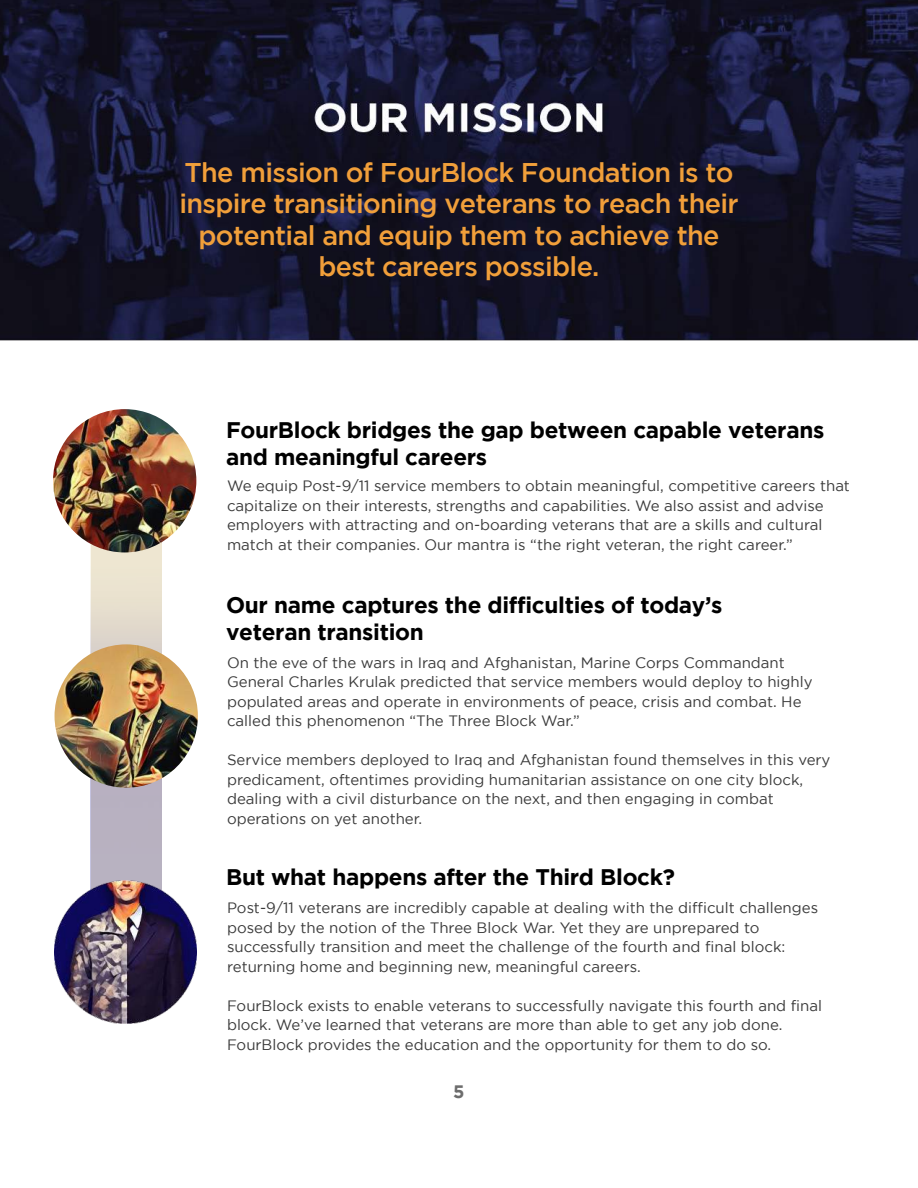
<style>
.page{position:relative;width:918px;height:1188px;background:#fff}
.page>*{position:absolute;margin:0;border:0;box-sizing:border-box;transform-origin:0 0}
.t1{font:500 27px/31.5px "Gotham";letter-spacing:-.025em;color:#f19f3a;text-align:center}
.t2{font:700 22.5px/27px "Gotham";letter-spacing:-.015em;color:#000}
.t3{font:700 18px "Gotham";color:#6d6d6d}
.t4{font:15px/19.5px "Gotham";color:#3a3a3a}
</style>
<div class="page">
<img style="left:0;top:0;width:918px;height:1024px">
<img style="left:91px;top:542px;width:71px;height:338px">
<img style="left:54px;top:880px;width:143px;height:143px">
<img style="left:53px;top:409px;width:143px;height:143px;border-radius:72px">
<img style="left:55px;top:644px;width:143px;height:144px;border-radius:72px">
<h1 class="t1" style="left:179px;top:156px;width:561px">The mission of FourBlock Foundation is to inspire transitioning veterans to reach their potential and equip them to achieve the best careers possible.</h1>
<h2 class="t2" style="left:226px;top:416px;width:600px">FourBlock bridges the gap between capable veterans and meaningful careers</h2>
<p class="t4" style="left:227px;top:476px;width:624px">We equip Post-9/11 service members to obtain meaningful, competitive careers that capitalize on their interests, strengths and capabilities. We also assist and advise employers with attracting and on-boarding veterans that are a skills and cultural match at their companies. Our mantra is “the right veteran, the right career.”</p>
<h2 class="t2" style="left:226px;top:591px;width:498px">Our name captures the difficulties of today’s veteran transition</h2>
<p class="t4" style="left:227px;top:652px;width:587px">On the eve of the wars in Iraq and Afghanistan, Marine Corps Commandant General Charles Krulak predicted that service members would deploy to highly populated areas and operate in environments of peace, crisis and combat. He called this phenomenon “The Three Block War.”</p>
<p class="t4" style="left:227px;top:750px;width:605px">Service members deployed to Iraq and Afghanistan found themselves in this very predicament, oftentimes providing humanitarian assistance on one city block, dealing with a civil disturbance on the next, and then engaging in combat operations on yet another.</p>
<h2 class="t2" style="left:226px;top:863px;width:450px">But what happens after the Third Block?</h2>
<p class="t4" style="left:227px;top:898px;width:593px">Post-9/11 veterans are incredibly capable at dealing with the difficult challenges posed by the notion of the Three Block War. Yet they are unprepared to successfully transition and meet the challenge of the fourth and final block: returning home and beginning new, meaningful careers.</p>
<p class="t4" style="left:227px;top:996px;width:597px">FourBlock exists to enable veterans to successfully navigate this fourth and final block. We’ve learned that veterans are more than able to get any job done.<br>FourBlock provides the education and the opportunity for them to do so.</p>
<p class="t3" style="left:453px;top:1082px;width:13px">5</p>
</div>
